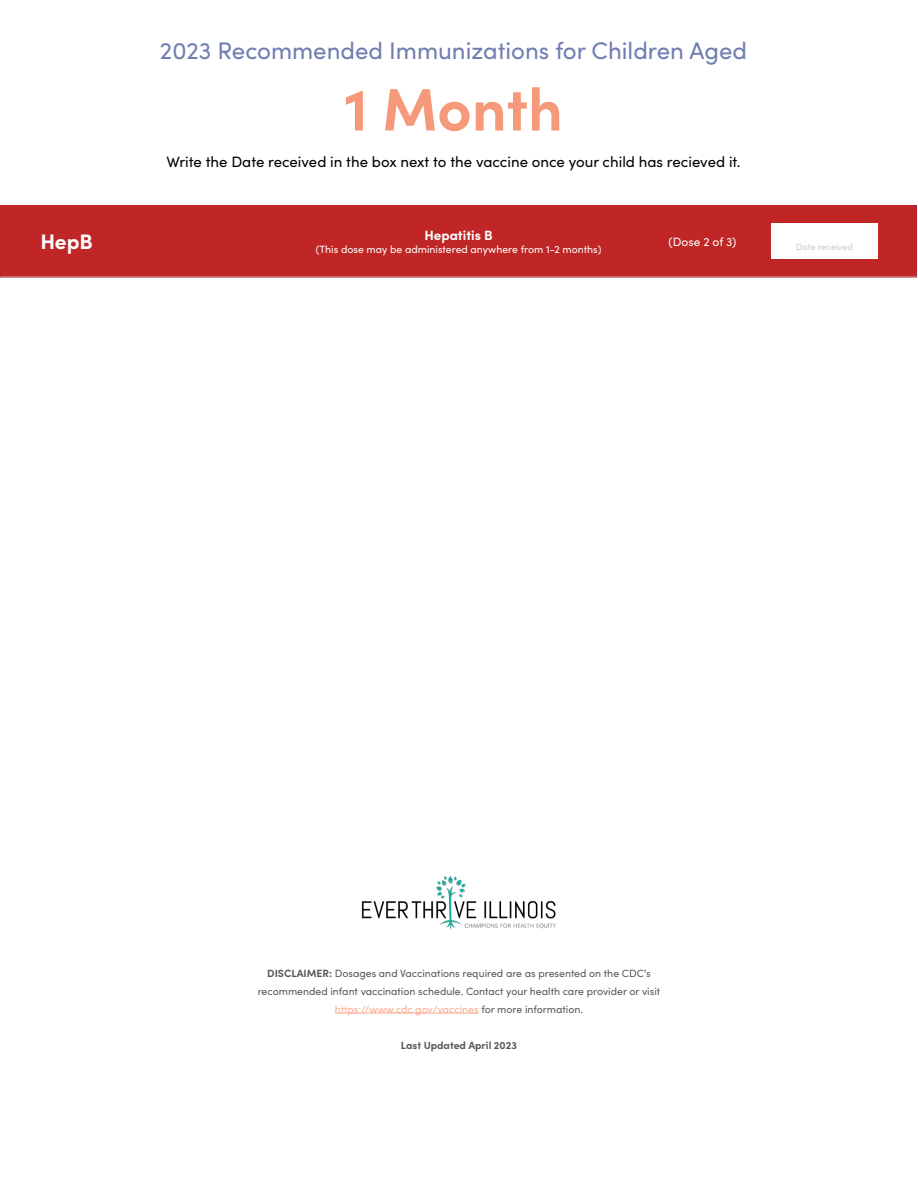
<style>
.page{position:relative;width:918px;height:1188px;background:#fff}
.page>*{position:absolute;margin:0;border:0;box-sizing:border-box;transform-origin:0 0}
.t1{font:700 60px "Sofia Pro";letter-spacing:-.005em;color:#f6997a}
.t2{font:24px "Sofia Pro";color:#6f7db1}
.t3{font:700 21px "Sofia Pro";color:#fff}
.t4{font:15px "Sofia Pro";color:#000}
.t5{font:700 13.5px "Sofia Pro";color:#fff}
.t6{font:12px "Sofia Pro";color:#fff}
.t7{font:10.5px/18px "Sofia Pro";color:#57585a;text-align:center}
.t8{font:10.5px "Sofia Pro";color:#fff}
.t9{font:700 10.5px "Sofia Pro";color:#57585a}
.t10{font:9px "Sofia Pro";color:#ceccca}
.s1{font-weight:700}
.s2{color:#f8ab8f}
</style>
<div class="page">
<img style="left:361px;top:876px;width:195px;height:54px">
<div style="left:0;top:205px;width:917px;height:73px;background:#c02625"></div>
<hr style="left:335px;top:1013px;width:144px;height:1px;background:#f8ab8f">
<div style="left:771px;top:224px;width:106px;height:35px;background:#fff"></div>
<hr style="left:0;top:277px;width:917px;height:1px;background:#d1d2d4">
<p class="t2" style="left:160px;top:33px;width:589px">2023 Recommended Immunizations for Children Aged</p>
<p class="t1" style="left:344px;top:63px;width:220px">1 Month</p>
<p class="t4" style="left:167px;top:150px;width:576px">Write the Date received in the box next to the vaccine once your child has recieved it.</p>
<p class="t3" style="left:40px;top:226px;width:54px">HepB</p>
<p class="t5" style="left:424px;top:225px;width:70px">Hepatitis B</p>
<p class="t8" style="left:316px;top:241px;width:287px">(This dose may be administered anywhere from 1-2 months)</p>
<p class="t6" style="left:669px;top:233px;width:69px">(Dose 2 of 3)</p>
<p class="t10" style="left:796px;top:241px;width:59px">Date received</p>
<p class="t7" style="left:258px;top:963px;width:404px"><span class="s1">DISCLAIMER:</span> Dosages and Vaccinations required are as presented on the CDC’s recommended infant vaccination schedule. Contact your health care provider or visit <span class="s2">https://www.cdc.gov/vaccines</span> for more information.</p>
<p class="t9" style="left:401px;top:1037px;width:118px">Last Updated April 2023</p>
</div>
